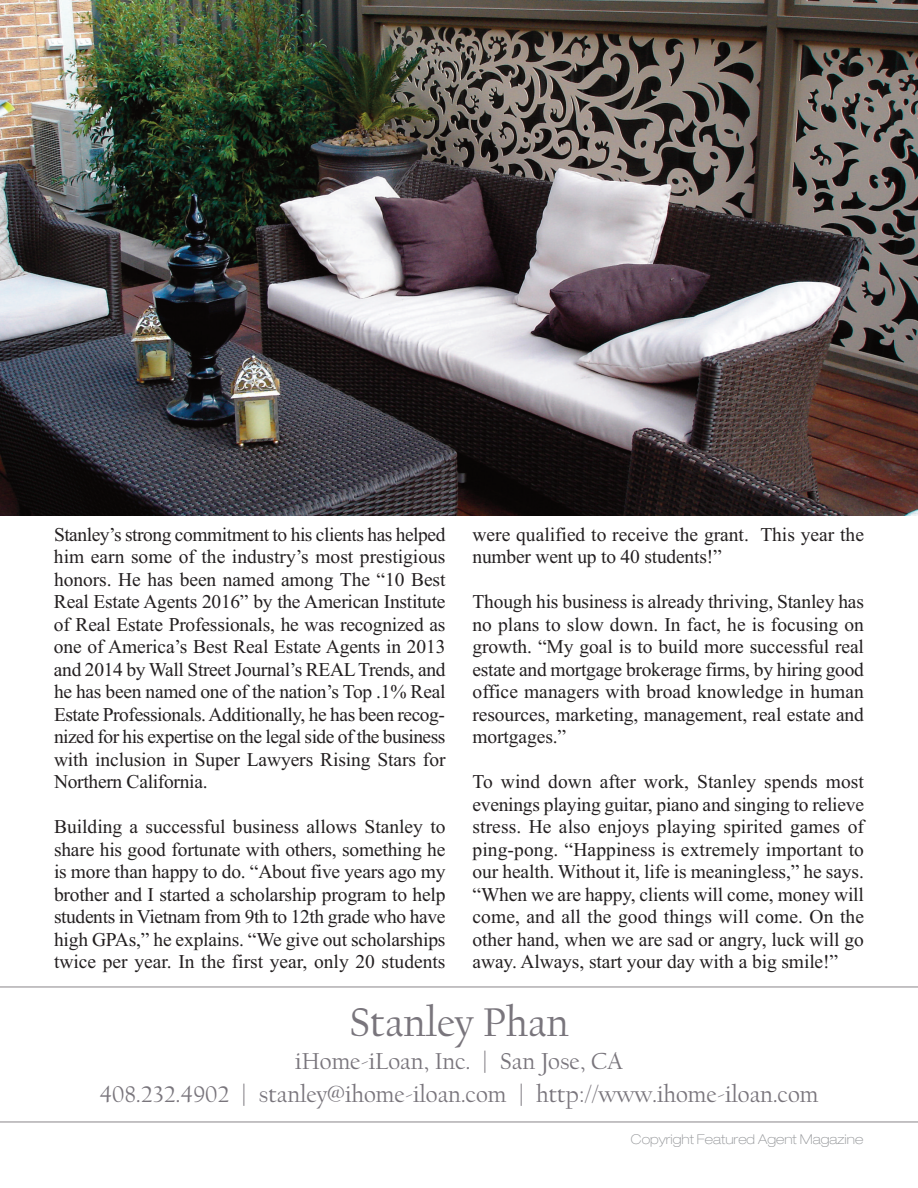
<style>
.page{position:relative;width:918px;height:1188px;background:#fff}
.page>*{position:absolute;margin:0;border:0;box-sizing:border-box;transform-origin:0 0}
.t1{font:42px "Californian";color:#79757c}
.t2{font:24px/33px "Californian";color:#79757c;text-align:center}
.t3{font:19.5px/22.5px "Times New Roman";letter-spacing:-.005em;color:#231f20;text-align:justify}
.t4{font:100 expanded 13.5px "Helvetica Neue";color:#939598}
</style>
<div class="page">
<img style="left:0;top:0;width:918px;height:515px">
<hr style="left:0;top:1121px;width:918px;height:2px;background:#b1aeb1">
<hr style="left:0;top:986px;width:918px;height:2px;background:#b1aeb1">
<p class="t3" style="left:473px;top:523px;width:393px">were qualified to receive the grant. This year the number went up to 40 students!”</p>
<p class="t3" style="left:473px;top:590px;width:393px">Though his business is already thriving, Stanley has no plans to slow down. In fact, he is focusing on growth. “My goal is to build more successful real estate and mortgage brokerage firms, by hiring good office managers with broad knowledge in human resources, marketing, management, real estate and mortgages.”</p>
<p class="t3" style="left:473px;top:770px;width:393px">To wind down after work, Stanley spends most evenings playing guitar, piano and singing to relieve stress. He also enjoys playing spirited games of ping-pong. “Happiness is extremely important to our health. Without it, life is meaningless,” he says. “When we are happy, clients will come, money will come, and all the good things will come. On the other hand, when we are sad or angry, luck will go away. Always, start your day with a big smile!”</p>
<h1 class="t1" style="left:349px;top:1004px;width:221px">Stanley Phan</h1>
<p class="t2" style="left:99px;top:1047px;width:721px">iHome-iLoan, Inc. | San Jose, CA<br>408.232.4902 | stanley@ihome-iloan.com | http://www.ihome-iloan.com</p>
<p class="t3" style="left:54px;top:523px;width:393px">Stanley’s strong commitment to his clients has helped him earn some of the industry’s most prestigious honors. He has been named among The “10 Best Real Estate Agents 2016” by the American Institute of Real Estate Professionals, he was recognized as one of America’s Best Real Estate Agents in 2013 and 2014 by Wall Street Journal’s REALTrends, and he has been named one of the nation’s Top .1% Real Estate Professionals.Additionally, he has been recog&shy;nized for his expertise on the legal side of the business with inclusion in Super Lawyers Rising Stars for Northern California.</p>
<p class="t3" style="left:54px;top:815px;width:393px">Building a successful business allows Stanley to share his good fortunate with others, something he is more than happy to do. “About five years ago my brother and I started a scholarship program to help students in Vietnam from 9th to 12th grade who have high GPAs,” he explains. “We give out scholarships twice per year. In the first year, only 20 students</p>
<p class="t4" style="left:631px;top:1134px;width:234px">Copyright Featured Agent Magazine</p>
</div>
